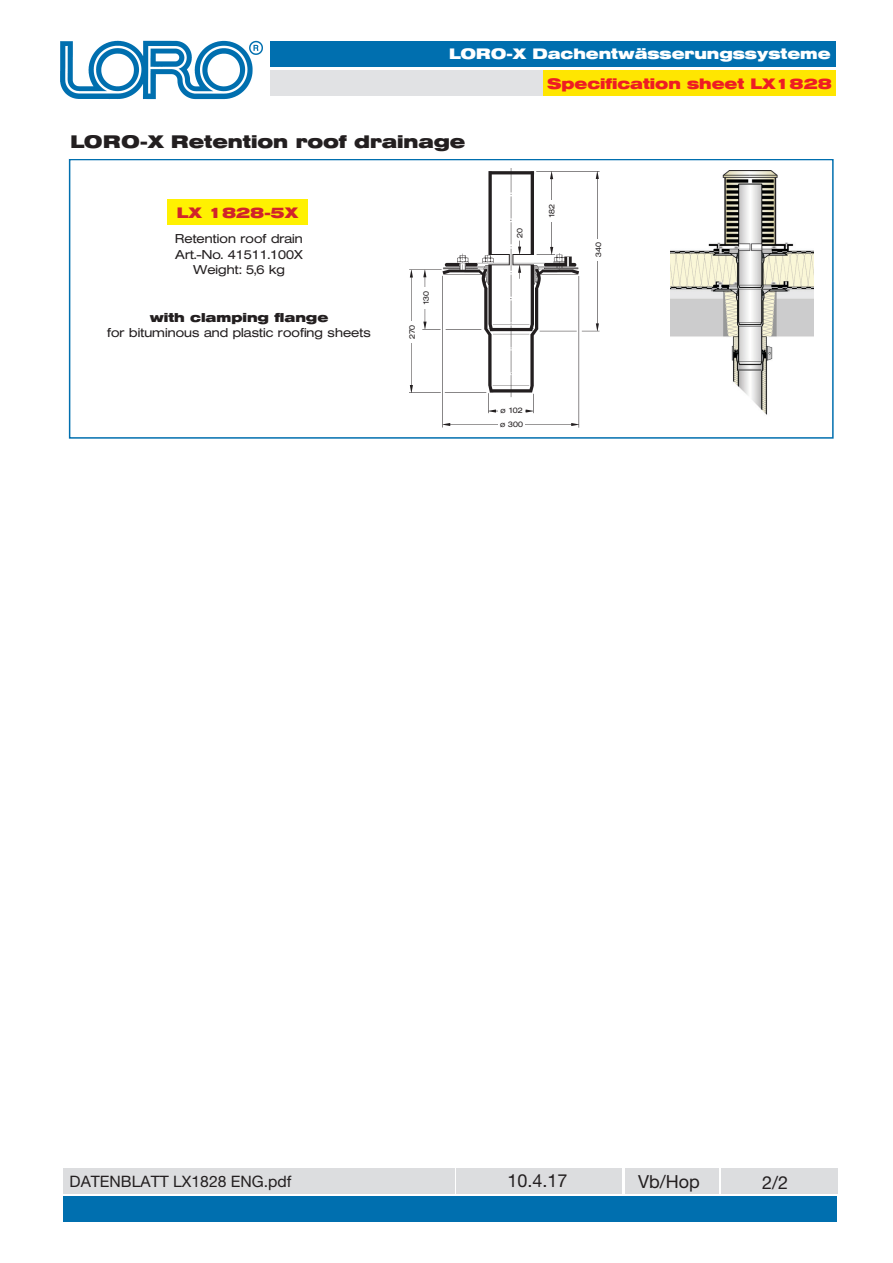
<style>
.page{position:relative;width:893px;height:1263px;background:#fff}
.page>*{position:absolute;margin:0;border:0;box-sizing:border-box;transform-origin:0 0}
.t1{font:700 18px "Helvetica Extended BQ";color:#231f20}
.t2{font:18px "Helvetica Neue LT Std";color:#231f20}
.t3{font:15.75px "Helvetica Neue LT Std";color:#231f20}
.t4{font:700 15px "Helvetica Extended BQ";color:#fff}
.t5{font:700 15px "Helvetica Extended BQ";color:#ee1d23}
.t6{font:700 15px "Helvetica Extended BQ";color:#d1232a}
.t7{font:300 12.75px/15.3px "Helvetica Extended BQ";color:#231f20;text-align:center}
.t8{font:700 12.75px "Helvetica Extended BQ";color:#231f20}
.t9{font:300 7.95px "Helvetica Extended BQ";color:#231f20}
</style>
<div class="page">
<div style="left:270px;top:41px;width:566px;height:25px;background:#006faf"></div>
<div style="left:270px;top:71px;width:566px;height:25px;background:#e1e2e4"></div>
<img style="left:60px;top:40px;width:203px;height:60px">
<div style="left:63px;top:1196px;width:774px;height:26px;background:#006faf"></div>
<div style="left:63px;top:1168px;width:392px;height:25px;background:#dcdddf"></div>
<div style="left:456px;top:1168px;width:166px;height:25px;background:#dcdddf"></div>
<div style="left:625px;top:1168px;width:93px;height:25px;background:#dcdddf"></div>
<div style="left:721px;top:1168px;width:116px;height:25px;background:#dcdddf"></div>
<div style="left:69px;top:159px;width:765px;height:280px;background:#fff;border:2px solid #006faf"></div>
<img style="left:670px;top:171px;width:143px;height:244px">
<img style="left:410px;top:168px;width:190px;height:259px">
<div style="left:498px;top:418px;width:27px;height:11px;background:#fff"></div>
<div style="left:406px;top:321px;width:12px;height:22px;background:#fff"></div>
<div style="left:420px;top:287px;width:11px;height:22px;background:#fff"></div>
<div style="left:546px;top:201px;width:11px;height:21px;background:#fff"></div>
<div style="left:593px;top:239px;width:11px;height:21px;background:#fff"></div>
<div style="left:498px;top:405px;width:27px;height:11px;background:#fff"></div>
<div style="left:167px;top:200px;width:141px;height:25px;background:#fff101"></div>
<div style="left:543px;top:71px;width:292px;height:25px;background:#ffe601"></div>
<p class="t4" style="left:449px;top:45px;width:383px">LORO-X Dachentwässerungssysteme</p>
<h1 class="t1" style="left:70px;top:132px;width:396px">LORO-X Retention roof drainage</h1>
<p class="t6" style="left:177px;top:204px;width:123px">LX 1828-5X</p>
<p class="t7" style="left:175px;top:232px;width:129px">Retention roof drain<br>Art.-No. 41511.100X<br>Weight: 5,6 kg</p>
<p class="t8" style="left:150px;top:310px;width:180px">with clamping flange</p>
<p class="t7" style="left:107px;top:325px;width:265px">for bituminous and plastic roofing sheets</p>
<p class="t9" style="left:408px;top:339px;width:16px;rotate:-90deg">270</p>
<p class="t9" style="left:421px;top:305px;width:16px;rotate:-90deg">130</p>
<p class="t5" style="left:547px;top:75px;width:286px">Specification sheet LX1828</p>
<p class="t9" style="left:515px;top:238px;width:11px;rotate:-90deg">20</p>
<p class="t9" style="left:547px;top:218px;width:16px;rotate:-90deg">182</p>
<p class="t9" style="left:594px;top:257px;width:16px;rotate:-90deg">340</p>
<p class="t9" style="left:500px;top:406px;width:24px">ø 102</p>
<p class="t9" style="left:500px;top:419px;width:24px">ø 300</p>
<p class="t3" style="left:70px;top:1172px;width:223px">DATENBLATT LX1828 ENG.pdf</p>
<h1 class="t2" style="left:507px;top:1170px;width:62px">10.4.17</h1>
<h1 class="t2" style="left:638px;top:1170px;width:63px">Vb/Hop</h1>
<h1 class="t2" style="left:762px;top:1172px;width:28px">2/2</h1>
</div>
